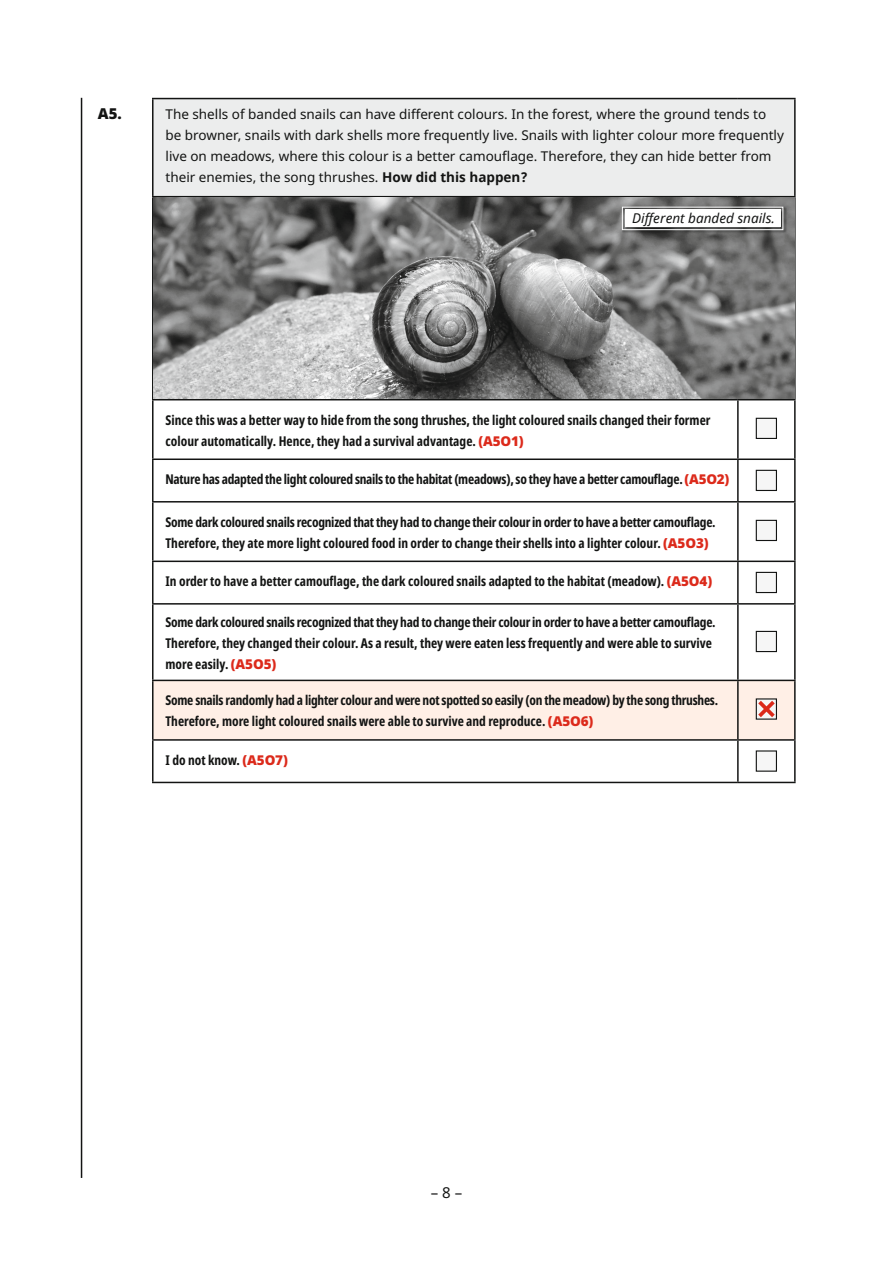
<style>
.page{position:relative;width:893px;height:1263px;background:#fff}
.page>*{position:absolute;margin:0;border:0;box-sizing:border-box;transform-origin:0 0}
.t1{font:15px "Noto Sans";color:#131413}
.t2{font:900 15px "Noto Sans";color:#131413}
.t3{font:700 extra-condensed 13.5px/21px "Noto Sans";color:#131413}
.t4{font:700 extra-condensed 13.5px/21px "Noto Sans";letter-spacing:-.02em;color:#131413}
.t5{font:13.5px/21px "Noto Sans";color:#131413}
.t6{font:italic 13.5px "Noto Sans";color:#131413}
.s1{font-weight:700}
.s2{font-weight:900;font-stretch:normal;color:#dc2a1b}
</style>
<div class="page">
<hr style="left:81px;top:98px;width:1px;height:1080px;background:#131413">
<div style="left:153px;top:99px;width:642px;height:98px;background:#eceded"></div>
<hr style="left:152px;top:98px;width:586px;height:1px;background:#131413">
<hr style="left:152px;top:99px;width:2px;height:97px;background:#131413">
<hr style="left:738px;top:98px;width:58px;height:1px;background:#131413">
<hr style="left:794px;top:99px;width:2px;height:97px;background:#131413">
<hr style="left:152px;top:196px;width:586px;height:1px;background:#131413">
<hr style="left:152px;top:197px;width:2px;height:202px;background:#131413">
<hr style="left:738px;top:196px;width:58px;height:1px;background:#131413">
<hr style="left:794px;top:197px;width:2px;height:202px;background:#131413">
<hr style="left:152px;top:399px;width:586px;height:1px;background:#131413">
<hr style="left:152px;top:400px;width:2px;height:58px;background:#131413">
<hr style="left:738px;top:399px;width:58px;height:1px;background:#131413">
<hr style="left:737px;top:400px;width:2px;height:58px;background:#131413">
<hr style="left:794px;top:400px;width:2px;height:58px;background:#131413">
<hr style="left:152px;top:458px;width:586px;height:2px;background:#131413">
<hr style="left:152px;top:460px;width:2px;height:41px;background:#131413">
<hr style="left:738px;top:458px;width:58px;height:2px;background:#131413">
<hr style="left:737px;top:460px;width:2px;height:41px;background:#131413">
<hr style="left:794px;top:460px;width:2px;height:41px;background:#131413">
<hr style="left:152px;top:501px;width:586px;height:1px;background:#131413">
<hr style="left:152px;top:502px;width:2px;height:59px;background:#131413">
<hr style="left:738px;top:501px;width:58px;height:1px;background:#131413">
<hr style="left:737px;top:502px;width:2px;height:59px;background:#131413">
<hr style="left:794px;top:502px;width:2px;height:59px;background:#131413">
<hr style="left:152px;top:561px;width:586px;height:1px;background:#131413">
<hr style="left:152px;top:562px;width:2px;height:41px;background:#131413">
<hr style="left:738px;top:561px;width:58px;height:1px;background:#131413">
<hr style="left:737px;top:562px;width:2px;height:41px;background:#131413">
<hr style="left:794px;top:562px;width:2px;height:41px;background:#131413">
<hr style="left:152px;top:603px;width:586px;height:2px;background:#131413">
<hr style="left:152px;top:605px;width:2px;height:75px;background:#131413">
<hr style="left:738px;top:603px;width:58px;height:2px;background:#131413">
<hr style="left:737px;top:605px;width:2px;height:75px;background:#131413">
<hr style="left:794px;top:605px;width:2px;height:75px;background:#131413">
<hr style="left:152px;top:680px;width:586px;height:1px;background:#131413">
<hr style="left:152px;top:681px;width:2px;height:58px;background:#131413">
<hr style="left:738px;top:680px;width:58px;height:1px;background:#131413">
<hr style="left:794px;top:681px;width:2px;height:58px;background:#131413">
<hr style="left:152px;top:739px;width:586px;height:2px;background:#131413">
<hr style="left:152px;top:741px;width:2px;height:41px;background:#131413">
<hr style="left:738px;top:739px;width:58px;height:2px;background:#131413">
<hr style="left:737px;top:741px;width:2px;height:41px;background:#131413">
<hr style="left:794px;top:741px;width:2px;height:41px;background:#131413">
<hr style="left:152px;top:782px;width:586px;height:1px;background:#131413">
<hr style="left:738px;top:782px;width:58px;height:1px;background:#131413">
<img style="left:154px;top:197px;width:640px;height:202px">
<div style="left:756px;top:418px;width:20px;height:20px;background:#f6f6f6"></div>
<div style="left:756px;top:418px;width:21px;height:21px;border:1px solid #131413"></div>
<div style="left:756px;top:470px;width:20px;height:20px;background:#f6f6f6"></div>
<div style="left:756px;top:470px;width:21px;height:21px;border:1px solid #131413"></div>
<div style="left:756px;top:520px;width:20px;height:20px;background:#f6f6f6"></div>
<div style="left:756px;top:520px;width:21px;height:21px;border:1px solid #131413"></div>
<div style="left:756px;top:572px;width:20px;height:20px;background:#f6f6f6"></div>
<div style="left:756px;top:572px;width:21px;height:21px;border:1px solid #131413"></div>
<div style="left:756px;top:631px;width:20px;height:20px;background:#f6f6f6"></div>
<div style="left:756px;top:631px;width:21px;height:21px;border:1px solid #131413"></div>
<div style="left:756px;top:751px;width:20px;height:20px;background:#f6f6f6"></div>
<div style="left:756px;top:750px;width:21px;height:22px;border:1px solid #131413"></div>
<div style="left:622px;top:206px;width:164px;height:27px;background:#131413;opacity:.75"></div>
<svg style="left:621px;top:206px;width:163px;height:25px"></svg>
<svg style="left:153px;top:680px;width:642px;height:60px;background:#f5e5dc"></svg>
<p class="t2" style="left:98px;top:102px;width:26px">A5.</p>
<p class="t5" style="left:166px;top:104px;width:620px">The shells of banded snails can have different colours. In the forest, where the ground tends to be browner, snails with dark shells more frequently live. Snails with lighter colour more frequently live on meadows, where this colour is a better camouflage. Therefore, they can hide better from their enemies, the song thrushes. <span class="s1">How did this happen?</span></p>
<p class="t6" style="left:632px;top:209px;width:144px">Different banded snails.</p>
<p class="t3" style="left:166px;top:409px;width:547px">Since this was a better way to hide from the song thrushes, the light coloured snails changed their former colour automatically. Hence, they had a survival advantage. <span class="s2">(A5O1)</span></p>
<p class="t4" style="left:166px;top:469px;width:565px">Nature has adapted the light coloured snails to the habitat (meadows), so they have a better camouflage. <span class="s2">(A5O2)</span></p>
<p class="t4" style="left:166px;top:511px;width:552px">Some dark coloured snails recognized that they had to change their colour in order to have a better camouflage.<br>Therefore, they ate more light coloured food in order to change their shells into a lighter colour. <span class="s2">(A5O3)</span></p>
<p class="t3" style="left:166px;top:571px;width:548px">In order to have a better camouflage, the dark coloured snails adapted to the habitat (meadow). <span class="s2">(A5O4)</span></p>
<p class="t3" style="left:166px;top:611px;width:552px">Some dark coloured snails recognized that they had to change their colour in order to have a better camouflage.<br>Therefore, they changed their colour. As a result, they were eaten less frequently and were able to survive more easily. <span class="s2">(A5O5)</span></p>
<p class="t4" style="left:166px;top:690px;width:554px">Some snails randomly had a lighter colour and were not spotted so easily (on the meadow) by the song thrushes.<br>Therefore, more light coloured snails were able to survive and reproduce. <span class="s2">(A5O6)</span></p>
<p class="t3" style="left:166px;top:750px;width:124px">I do not know. <span class="s2">(A5O7)</span></p>
<p class="t1" style="left:431px;top:1182px;width:33px">– 8 –</p>
</div>
